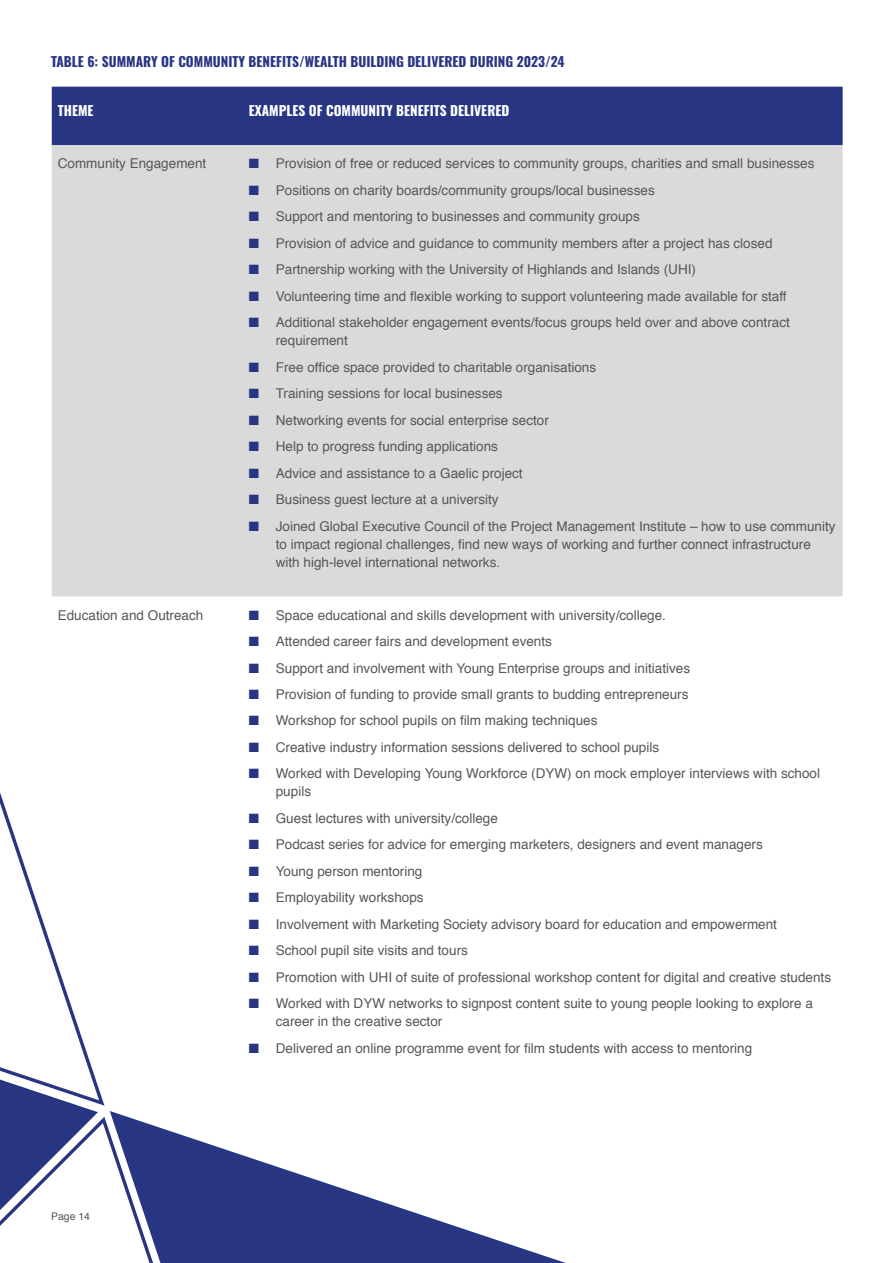
<style>
.page{position:relative;width:893px;height:1263px;background:#fff}
.page>*{position:absolute;margin:0;border:0;box-sizing:border-box;transform-origin:0 0}
.Body_text{font:13.5px/18px "Helvetica";color:#575756}
.Para_titles{font:700 13.5px "Oswald";color:#283583}
.Para_titles-2{font:700 13.5px "Oswald";color:#fff}
.t1{font:10.5px "Helvetica";color:#575756}
.s1{color:#283583}
</style>
<div class="page">
<div style="left:52px;top:87px;width:791px;height:58px;background:#283583"></div>
<div style="left:52px;top:145px;width:791px;height:451px;background:#dadada"></div>
<svg style="left:0;top:792px;width:52px;height:155px"></svg>
<svg style="left:270px;top:1164px;width:296px;height:99px"></svg>
<svg style="left:0;top:947px;width:270px;height:316px"></svg>
<p class="Para_titles" style="left:51px;top:55px;width:515px">TABLE 6: SUMMARY OF COMMUNITY BENEFITS/WEALTH BUILDING DELIVERED DURING 2023/24</p>
<p class="Para_titles-2" style="left:58px;top:103px;width:37px">THEME</p>
<p class="Para_titles-2" style="left:249px;top:103px;width:262px">EXAMPLES OF COMMUNITY BENEFITS DELIVERED</p>
<p class="Body_text" style="left:58px;top:156px;width:150px">Community Engagement</p>
<p class="Body_text" style="left:249px;top:156px;width:567px"><span class="s1">■</span> Provision of free or reduced services to community groups, charities and small businesses</p>
<p class="Body_text" style="left:249px;top:182px;width:407px"><span class="s1">■</span> Positions on charity boards/community groups/local businesses</p>
<p class="Body_text" style="left:249px;top:208px;width:392px"><span class="s1">■</span> Support and mentoring to businesses and community groups</p>
<p class="Body_text" style="left:249px;top:235px;width:525px"><span class="s1">■</span> Provision of advice and guidance to community members after a project has closed</p>
<p class="Body_text" style="left:249px;top:261px;width:449px"><span class="s1">■</span> Partnership working with the University of Highlands and Islands (UHI)</p>
<p class="Body_text" style="left:249px;top:288px;width:539px"><span class="s1">■</span> Volunteering time and flexible working to support volunteering made available for staff</p>
<p class="Body_text" style="left:276px;top:314px;width:516px;text-indent:-27px"><span class="s1">■</span> Additional stakeholder engagement events/focus groups held over and above contract requirement</p>
<p class="Body_text" style="left:249px;top:359px;width:349px"><span class="s1">■</span> Free office space provided to charitable organisations</p>
<p class="Body_text" style="left:249px;top:385px;width:255px"><span class="s1">■</span> Training sessions for local businesses</p>
<p class="Body_text" style="left:249px;top:412px;width:302px"><span class="s1">■</span> Networking events for social enterprise sector</p>
<p class="Body_text" style="left:249px;top:438px;width:251px"><span class="s1">■</span> Help to progress funding applications</p>
<p class="Body_text" style="left:249px;top:465px;width:275px"><span class="s1">■</span> Advice and assistance to a Gaelic project</p>
<p class="Body_text" style="left:249px;top:491px;width:251px"><span class="s1">■</span> Business guest lecture at a university</p>
<p class="Body_text" style="left:276px;top:518px;width:561px;text-indent:-27px"><span class="s1">■</span> Joined Global Executive Council of the Project Management Institute – how to use community to impact regional challenges, find new ways of working and further connect infrastructure with high-level international networks.</p>
<p class="Body_text" style="left:58px;top:607px;width:147px">Education and Outreach</p>
<p class="Body_text" style="left:249px;top:607px;width:419px"><span class="s1">■</span> Space educational and skills development with university/college.</p>
<p class="Body_text" style="left:249px;top:633px;width:305px"><span class="s1">■</span> Attended career fairs and development events</p>
<p class="Body_text" style="left:249px;top:660px;width:443px"><span class="s1">■</span> Support and involvement with Young Enterprise groups and initiatives</p>
<p class="Body_text" style="left:249px;top:686px;width:441px"><span class="s1">■</span> Provision of funding to provide small grants to budding entrepreneurs</p>
<p class="Body_text" style="left:249px;top:712px;width:350px"><span class="s1">■</span> Workshop for school pupils on film making techniques</p>
<p class="Body_text" style="left:249px;top:739px;width:412px"><span class="s1">■</span> Creative industry information sessions delivered to school pupils</p>
<p class="Body_text" style="left:276px;top:765px;width:546px;text-indent:-27px"><span class="s1">■</span> Worked with Developing Young Workforce (DYW) on mock employer interviews with school pupils</p>
<p class="Body_text" style="left:249px;top:810px;width:251px"><span class="s1">■</span> Guest lectures with university/college</p>
<p class="Body_text" style="left:249px;top:836px;width:515px"><span class="s1">■</span> Podcast series for advice for emerging marketers, designers and event managers</p>
<p class="Body_text" style="left:249px;top:863px;width:175px"><span class="s1">■</span> Young person mentoring</p>
<p class="Body_text" style="left:249px;top:889px;width:176px"><span class="s1">■</span> Employability workshops</p>
<p class="Body_text" style="left:249px;top:916px;width:530px"><span class="s1">■</span> Involvement with Marketing Society advisory board for education and empowerment</p>
<p class="Body_text" style="left:249px;top:942px;width:221px"><span class="s1">■</span> School pupil site visits and tours</p>
<p class="Body_text" style="left:249px;top:969px;width:584px"><span class="s1">■</span> Promotion with UHI of suite of professional workshop content for digital and creative students</p>
<p class="Body_text" style="left:276px;top:995px;width:539px;text-indent:-27px"><span class="s1">■</span> Worked with DYW networks to signpost content suite to young people looking to explore a career in the creative sector</p>
<p class="Body_text" style="left:249px;top:1040px;width:505px"><span class="s1">■</span> Delivered an online programme event for film students with access to mentoring</p>
<p class="t1" style="left:51px;top:1209px;width:41px">Page 14</p>
</div>
